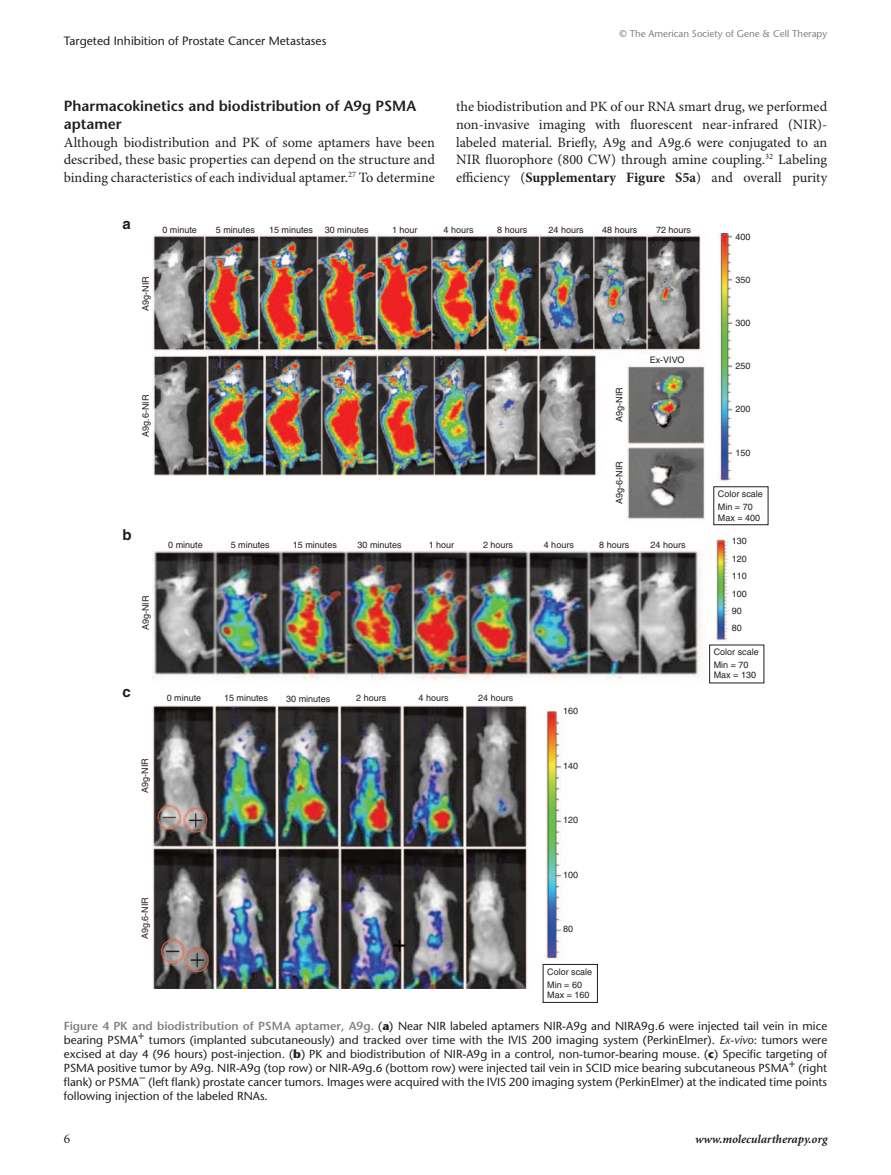
<style>
.page{position:relative;width:891px;height:1175px;background:#fff}
.page>*{position:absolute;margin:0;border:0;box-sizing:border-box;transform-origin:0 0}
.t1{font:700 15px "Helvetica";color:#231f20}
.t2{font:600 14.7px/17.7px "ITC Stone Sans";color:#231f20}
.t3{font:14.25px/17.7px "Minion Pro";color:#231f20;text-align:justify}
.t4{font:13.5px "Minion";color:#231f20}
.t5{font:12px "Stone Sans";color:#231f20}
.t6{font:italic 700 12px "Minion";color:#231f20}
.t7{font:11.7px/14.1px "Stone Sans";color:#231f20;text-align:justify}
.t8{font:9.75px "Stone Sans";color:#808285}
.t9{font:9px/12.8px "Helvetica";color:#231f20}
.s1{font-weight:700}
.s2{font-family:"ITC Stone Sans";font-weight:600;color:#808285}
.s3{font-style:italic}
</style>
<div class="page">
<img style="left:153px;top:234px;width:579px;height:754px">
<div style="left:543px;top:964px;width:55px;height:38px;border:1px solid #231f20"></div>
<div style="left:713px;top:486px;width:56px;height:39px;border:1px solid #231f20"></div>
<p class="t5" style="left:64px;top:34px;width:264px">Targeted Inhibition of Prostate Cancer Metastases</p>
<p class="t2" style="left:64px;top:97px;width:354px">Pharmacokinetics and biodistribution of A9g PSMA aptamer</p>
<p class="t3" style="left:64px;top:134px;width:373px">Although biodistribution and PK of some aptamers have been described, these basic properties can depend on the structure and binding characteristics of each individual aptamer.<sup>27</sup> To determine</p>
<p class="t8" style="left:620px;top:28px;width:209px">© The American Society of Gene &amp; Cell Therapy</p>
<p class="t3" style="left:456px;top:98px;width:373px">the biodistribution and PK of our RNA smart drug, we performed non-invasive imaging with fluorescent near-infrared (NIR)- labeled material. Briefly, A9g and A9g.6 were conjugated to an NIR fluorophore (800 CW) through amine coupling.<sup>32</sup> Labeling efficiency (<span class="s1">Supplementary Figure S5a</span>) and overall purity</p>
<p class="t1" style="left:122px;top:215px;width:10px">a</p>
<p class="t9" style="left:162px;top:223px;width:36px">0 minute</p>
<p class="t9" style="left:139px;top:311px;width:36px;rotate:-90deg">A9g-NIR</p>
<p class="t9" style="left:216px;top:223px;width:41px">5 minutes</p>
<p class="t9" style="left:269px;top:223px;width:46px">15 minutes</p>
<p class="t9" style="left:325px;top:223px;width:46px">30 minutes</p>
<p class="t9" style="left:392px;top:223px;width:27px">1 hour</p>
<p class="t9" style="left:444px;top:223px;width:32px">4 hours</p>
<p class="t9" style="left:497px;top:223px;width:32px">8 hours</p>
<p class="t9" style="left:549px;top:223px;width:37px">24 hours</p>
<p class="t9" style="left:602px;top:223px;width:37px">48 hours</p>
<p class="t9" style="left:656px;top:223px;width:37px">72 hours</p>
<p class="t9" style="left:139px;top:437px;width:44px;rotate:-90deg">A9g.6-NIR</p>
<p class="t1" style="left:122px;top:525px;width:11px">b</p>
<p class="t9" style="left:613px;top:421px;width:36px;rotate:-90deg">A9g-NIR</p>
<p class="t9" style="left:613px;top:504px;width:44px;rotate:-90deg">A9g-6-NIR</p>
<p class="t9" style="left:650px;top:353px;width:36px">Ex-VIVO</p>
<p class="t9" style="left:168px;top:538px;width:36px">0 minute</p>
<p class="t9" style="left:231px;top:538px;width:41px">5 minutes</p>
<p class="t9" style="left:293px;top:538px;width:46px">15 minutes</p>
<p class="t9" style="left:358px;top:538px;width:46px">30 minutes</p>
<p class="t9" style="left:429px;top:538px;width:27px">1 hour</p>
<p class="t9" style="left:544px;top:538px;width:32px">4 hours</p>
<p class="t9" style="left:483px;top:538px;width:32px">2 hours</p>
<p class="t9" style="left:599px;top:538px;width:32px">8 hours</p>
<p class="t9" style="left:651px;top:538px;width:37px">24 hours</p>
<p class="t9" style="left:139px;top:630px;width:36px;rotate:-90deg">A9g-NIR</p>
<p class="t1" style="left:122px;top:683px;width:10px">c</p>
<p class="t9" style="left:167px;top:692px;width:36px">0 minute</p>
<p class="t9" style="left:224px;top:692px;width:46px">15 minutes</p>
<p class="t9" style="left:356px;top:692px;width:32px">2 hours</p>
<p class="t9" style="left:419px;top:692px;width:32px">4 hours</p>
<p class="t9" style="left:478px;top:692px;width:37px">24 hours</p>
<p class="t9" style="left:286px;top:692px;width:46px">30 minutes</p>
<p class="t9" style="left:139px;top:792px;width:36px;rotate:-90deg">A9g-NIR</p>
<p class="t9" style="left:139px;top:939px;width:44px;rotate:-90deg">A9g.6-NIR</p>
<p class="t9" style="left:563px;top:705px;width:17px">160</p>
<p class="t9" style="left:563px;top:759px;width:17px">140</p>
<p class="t9" style="left:563px;top:814px;width:17px">120</p>
<p class="t9" style="left:563px;top:868px;width:17px">100</p>
<p class="t9" style="left:563px;top:923px;width:12px">80</p>
<p class="t9" style="left:547px;top:965px;width:47px">Color scale<br>Min = 60</p>
<p class="t9" style="left:547px;top:988px;width:44px">Max = 160</p>
<p class="t9" style="left:736px;top:230px;width:17px">400</p>
<p class="t9" style="left:736px;top:273px;width:17px">350</p>
<p class="t9" style="left:736px;top:316px;width:17px">300</p>
<p class="t9" style="left:736px;top:360px;width:17px">250</p>
<p class="t9" style="left:736px;top:403px;width:17px">200</p>
<p class="t9" style="left:736px;top:446px;width:17px">150</p>
<p class="t9" style="left:718px;top:487px;width:47px">Color scale</p>
<p class="t9" style="left:718px;top:501px;width:44px;line-height:10.6px">Min = 70<br>Max = 400</p>
<p class="t9" style="left:732px;top:535px;width:17px">130</p>
<p class="t9" style="left:732px;top:552px;width:17px">120</p>
<p class="t9" style="left:732px;top:569px;width:17px">110</p>
<p class="t9" style="left:732px;top:587px;width:17px">100</p>
<p class="t9" style="left:732px;top:604px;width:12px">90</p>
<p class="t9" style="left:732px;top:621px;width:12px">80</p>
<p class="t9" style="left:714px;top:646px;width:47px">Color scale<br>Min = 70</p>
<p class="t9" style="left:714px;top:669px;width:44px">Max = 130</p>
<p class="t7" style="left:64px;top:1018px;width:765px"><span class="s2">Figure 4 PK and biodistribution of PSMA aptamer, A9g.</span> (<span class="s1">a</span>) Near NIR labeled aptamers NIR-A9g and NIRA9g.6 were injected tail vein in mice bearing PSMA+ tumors (implanted subcutaneously) and tracked over time with the IVIS 200 imaging system (PerkinElmer). <span class="s3">Ex-vivo</span>: tumors were excised at day 4 (96 hours) post-injection. (<span class="s1">b</span>) PK and biodistribution of NIR-A9g in a control, non-tumor-bearing mouse. (<span class="s1">c</span>) Specific targeting of PSMA positive tumor by A9g. NIR-A9g (top row) or NIR-A9g.6 (bottom row) were injected tail vein in SCID mice bearing subcutaneous PSMA+ (right flank) or PSMA− (left flank) prostate cancer tumors. Images were acquired with the IVIS 200 imaging system (PerkinElmer) at the indicated time points following injection of the labeled RNAs.</p>
<p class="t4" style="left:64px;top:1132px;width:8px">6</p>
<p class="t6" style="left:695px;top:1133px;width:134px">www.moleculartherapy.org</p>
</div>
